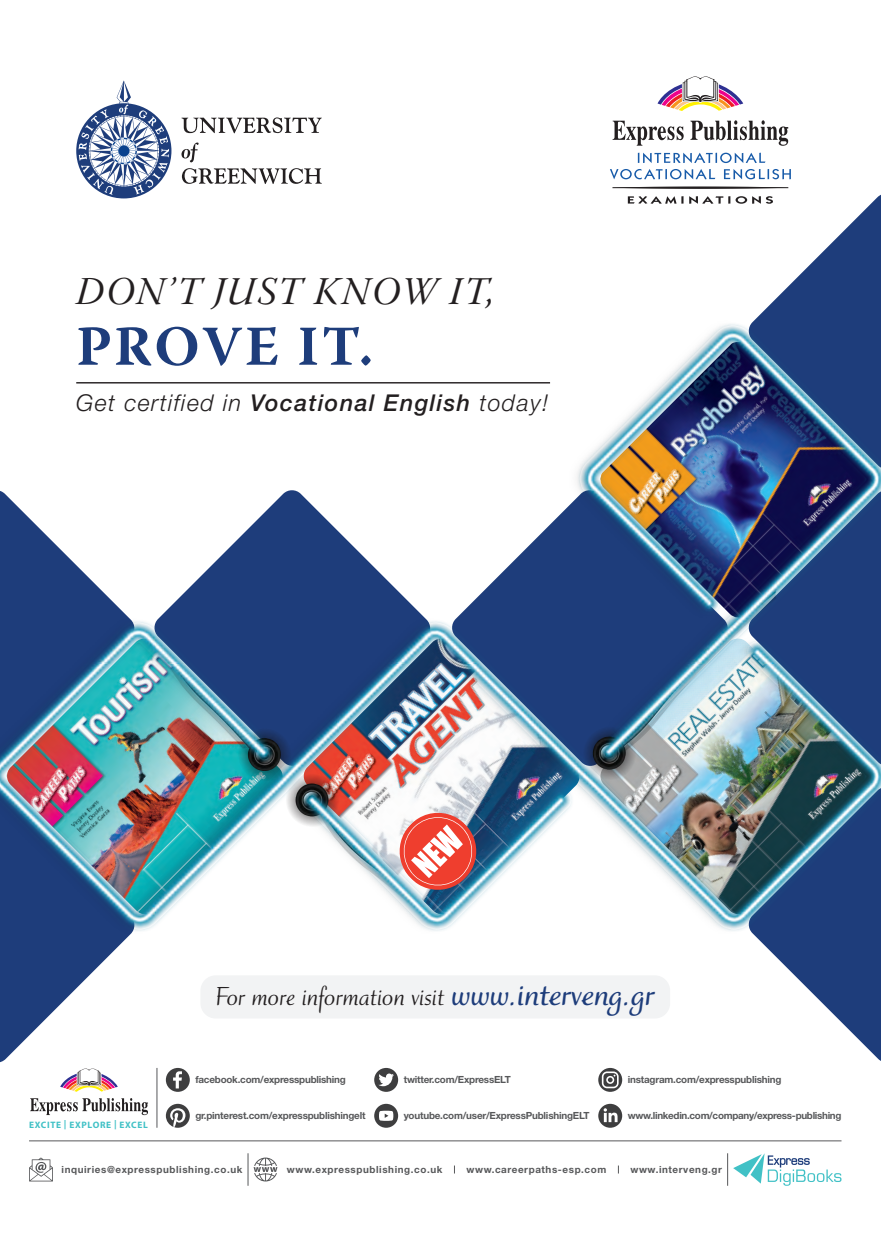
<style>
.page{position:relative;width:881px;height:1251px;background:#fff}
.page>*{position:absolute;margin:0;border:0;box-sizing:border-box;transform-origin:0 0}
.t1{font:700 56.1px "Warnock Pro";letter-spacing:.05em;color:#1e3d7b}
.t2{font:39.15px "Warnock Pro It Subh";letter-spacing:.05em;color:#231f20}
.t3{font:27.45px "Ruzicka Freehand LT Std";color:#231f20}
.t4{font:italic 300 23.25px "Helvetica Neue LT Std";letter-spacing:.06em;color:#231f20}
.t5{font:700 9.9px "Helvetica Neue LT Std";letter-spacing:-.02em;color:#57585a}
.t6{font:700 9.9px "Helvetica Neue LT Std";letter-spacing:.06em;color:#57585a}
.t7{font:700 9.3px "Myriad Pro";letter-spacing:.07em;color:#41c1c6}
.s1{font-weight:500}
.s2{font-weight:700;font-size:34.8px;color:#1e3d7b}
</style>
<div class="page">
<svg style="left:774px;top:955px;width:106px;height:106px"></svg>
<img style="left:0;top:382px;width:880px;height:573px">
<svg style="left:181px;top:117px;width:141px;height:67px"></svg>
<svg style="left:76px;top:81px;width:95px;height:117px"></svg>
<svg style="left:612px;top:121px;width:71px;height:25px"></svg>
<svg style="left:690px;top:120px;width:98px;height:26px"></svg>
<svg style="left:657px;top:76px;width:87px;height:35px"></svg>
<svg style="left:637px;top:153px;width:128px;height:10px"></svg>
<svg style="left:610px;top:169px;width:105px;height:10px"></svg>
<svg style="left:723px;top:169px;width:67px;height:10px"></svg>
<svg style="left:612px;top:186px;width:268px;height:284px"></svg>
<hr style="left:76px;top:382px;width:474px;height:1px;background:#231f20">
<div style="left:200px;top:975px;width:470px;height:43px;background:#f2f3f4;border-radius:15px"></div>
<hr style="left:29px;top:1140px;width:812px;height:1px;background:#57585a">
<hr style="left:727px;top:1153px;width:1px;height:32px;background:#57585a">
<hr style="left:248px;top:1153px;width:1px;height:32px;background:#57585a">
<svg style="left:733px;top:1153px;width:108px;height:32px"></svg>
<svg style="left:29px;top:1157px;width:24px;height:24px"></svg>
<svg style="left:253px;top:1157px;width:24px;height:24px"></svg>
<svg style="left:598px;top:1103px;width:24px;height:24px"></svg>
<svg style="left:598px;top:1067px;width:24px;height:24px"></svg>
<svg style="left:374px;top:1067px;width:24px;height:24px"></svg>
<svg style="left:374px;top:1103px;width:24px;height:24px"></svg>
<svg style="left:166px;top:1103px;width:24px;height:24px"></svg>
<svg style="left:166px;top:1067px;width:24px;height:24px"></svg>
<img style="left:0;top:785px;width:148px;height:329px">
<hr style="left:157px;top:1067px;width:1px;height:60px;background:#57585a">
<h2 class="t2" style="left:76px;top:269px;width:420px">DON’T JUST KNOW IT,</h2>
<h1 class="t1" style="left:76px;top:312px;width:298px">PROVE IT.</h1>
<h3 class="t4" style="left:76px;top:389px;width:474px">Get certified in <span class="s1">Vocational English</span> today!</h3>
<h3 class="t3" style="left:216px;top:980px;width:440px">For more information visit <span class="s2">www.interveng.gr</span></h3>
<p class="t7" style="left:29px;top:1118px;width:120px">EXCITE | EXPLORE | EXCEL</p>
<p class="t5" style="left:195px;top:1073px;width:152px">facebook.com/expresspublishing</p>
<p class="t5" style="left:403px;top:1073px;width:109px">twitter.com/ExpressELT</p>
<p class="t5" style="left:627px;top:1073px;width:155px">instagram.com/expresspublishing</p>
<p class="t5" style="left:195px;top:1109px;width:172px">gr.pinterest.com/expresspublishingelt</p>
<p class="t5" style="left:403px;top:1109px;width:187px">youtube.com/user/ExpressPublishingELT</p>
<p class="t5" style="left:627px;top:1109px;width:215px">www.linkedin.com/company/express-publishing</p>
<p class="t6" style="left:62px;top:1163px;width:182px">inquiries@expresspublishing.co.uk</p>
<p class="t6" style="left:287px;top:1162px;width:157px">www.expresspublishing.co.uk</p>
<p class="t6" style="left:466px;top:1162px;width:141px">www.careerpaths-esp.com</p>
<p class="t6" style="left:630px;top:1162px;width:93px">www.interveng.gr</p>
</div>
